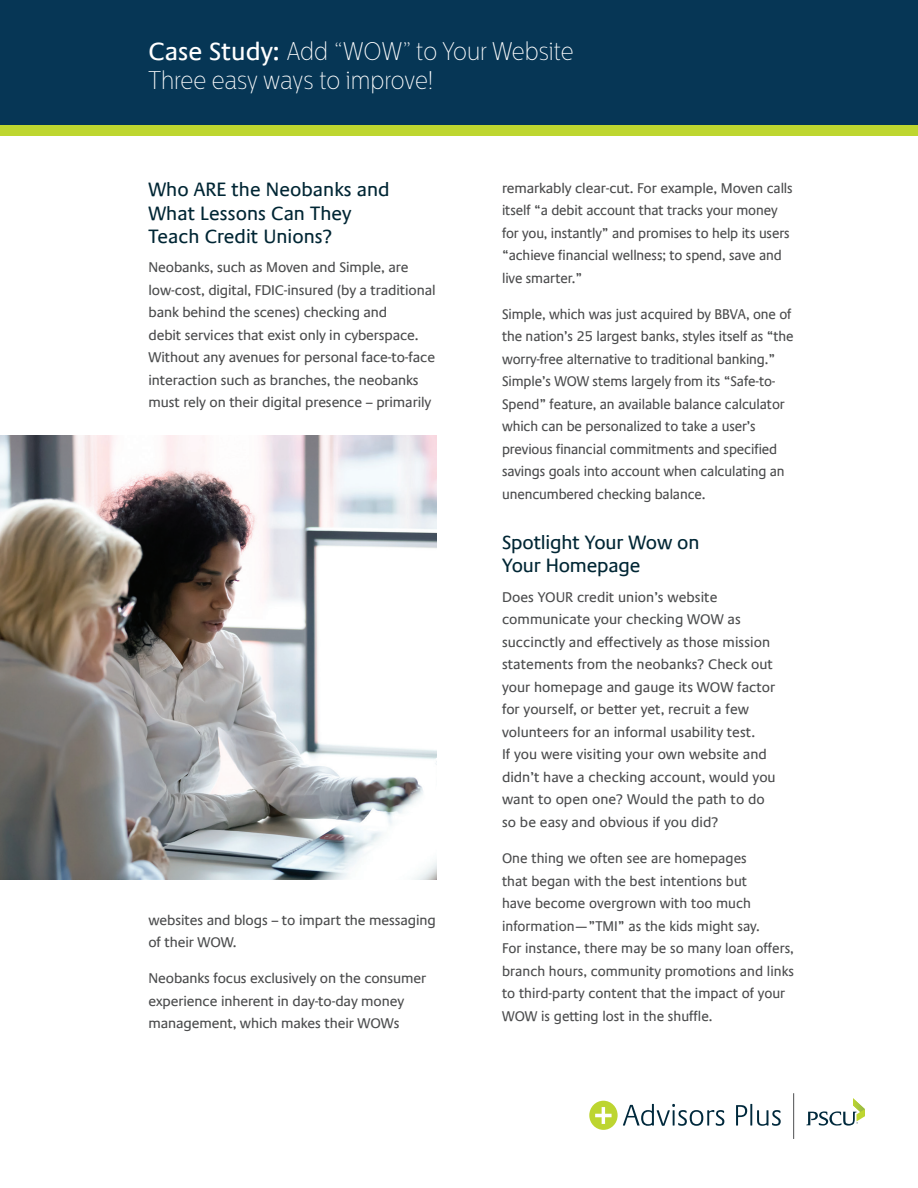
<style>
.page{position:relative;width:918px;height:1188px;background:#fff}
.page>*{position:absolute;margin:0;border:0;box-sizing:border-box;transform-origin:0 0}
.t1{font:100 25.5px/29.2px "Centrale Sans Cnd";letter-spacing:-.005em;color:#fff}
.t2{font:19.5px/23.4px "Praxis Com";color:#002634}
.t3{font:14.25px/22.5px "Praxis Com";letter-spacing:-.01em;color:#4b4c4d}
.t4{font:14.25px/22.5px "Praxis Com";letter-spacing:-.01em;color:#4b4c4d;scale:.96 1}
.s1{font-family:"Praxis Com";font-weight:400}
</style>
<div class="page">
<div style="left:0;top:125px;width:918px;height:11px;background:#bed630"></div>
<div style="left:0;top:0;width:918px;height:125px;background:#063655"></div>
<svg style="left:623px;top:1104px;width:101px;height:22px"></svg>
<svg style="left:736px;top:1105px;width:11px;height:21px"></svg>
<hr style="left:750px;top:1104px;width:2px;height:22px;background:#00293c">
<svg style="left:757px;top:1110px;width:24px;height:16px"></svg>
<hr style="left:793px;top:1093px;width:1px;height:46px;background:#4b4c4d">
<svg style="left:806px;top:1098px;width:59px;height:28px"></svg>
<svg style="left:589px;top:1101px;width:29px;height:29px"></svg>
<svg style="left:595px;top:1107px;width:17px;height:17px"></svg>
<img style="left:0;top:435px;width:436px;height:445px">
<h1 class="t1" style="left:148px;top:36px;width:427px"><span class="s1">Case Study:</span> Add “WOW” to Your Website<br>Three easy ways to improve!</h1>
<h2 class="t2" style="left:148px;top:178px;width:243px">Who ARE the Neobanks and<br>What Lessons Can They<br>Teach Credit Unions?</h2>
<p class="t3" style="left:148px;top:256px;width:289px">Neobanks, such as Moven and Simple, are low-cost, digital, FDIC-insured (by a traditional bank behind the scenes) checking and<br>debit services that exist only in cyberspace.<br>Without any avenues for personal face-to-face interaction such as branches, the neobanks must rely on their digital presence – primarily</p>
<p class="t3" style="left:148px;top:909px;width:289px">websites and blogs – to impart the messaging of their WOW.</p>
<p class="t3" style="left:148px;top:967px;width:279px">Neobanks focus exclusively on the consumer experience inherent in day-to-day money management, which makes their WOWs</p>
<p class="t3" style="left:502px;top:177px;width:292px">remarkably clear-cut. For example, Moven calls itself “a debit account that tracks your money for you, instantly” and promises to help its users “achieve financial wellness; to spend, save and live smarter.”</p>
<p class="t4" style="left:502px;top:303px;width:305px">Simple, which was just acquired by BBVA, one of the nation’s 25 largest banks, styles itself as “the worry-free alternative to traditional banking.” Simple’s WOW stems largely from its “Safe-to-Spend” feature, an available balance calculator which can be personalized to take a user’s previous financial commitments and specified savings goals into account when calculating an unencumbered checking balance.</p>
<h2 class="t2" style="left:502px;top:531px;width:199px">Spotlight Your Wow on<br>Your Homepage</h2>
<p class="t3" style="left:502px;top:585px;width:275px">Does YOUR credit union’s website communicate your checking WOW as succinctly and effectively as those mission statements from the neobanks? Check out your homepage and gauge its WOW factor for yourself, or better yet, recruit a few volunteers for an informal usability test.<br>If you were visiting your own website and didn’t have a checking account, would you want to open one? Would the path to do so be easy and obvious if you did?</p>
<p class="t3" style="left:502px;top:847px;width:293px">One thing we often see are homepages<br>that began with the best intentions but<br>have become overgrown with too much information—”TMI” as the kids might say.<br>For instance, there may be so many loan offers, branch hours, community promotions and links to third-party content that the impact of your WOW is getting lost in the shuffle.</p>
</div>
